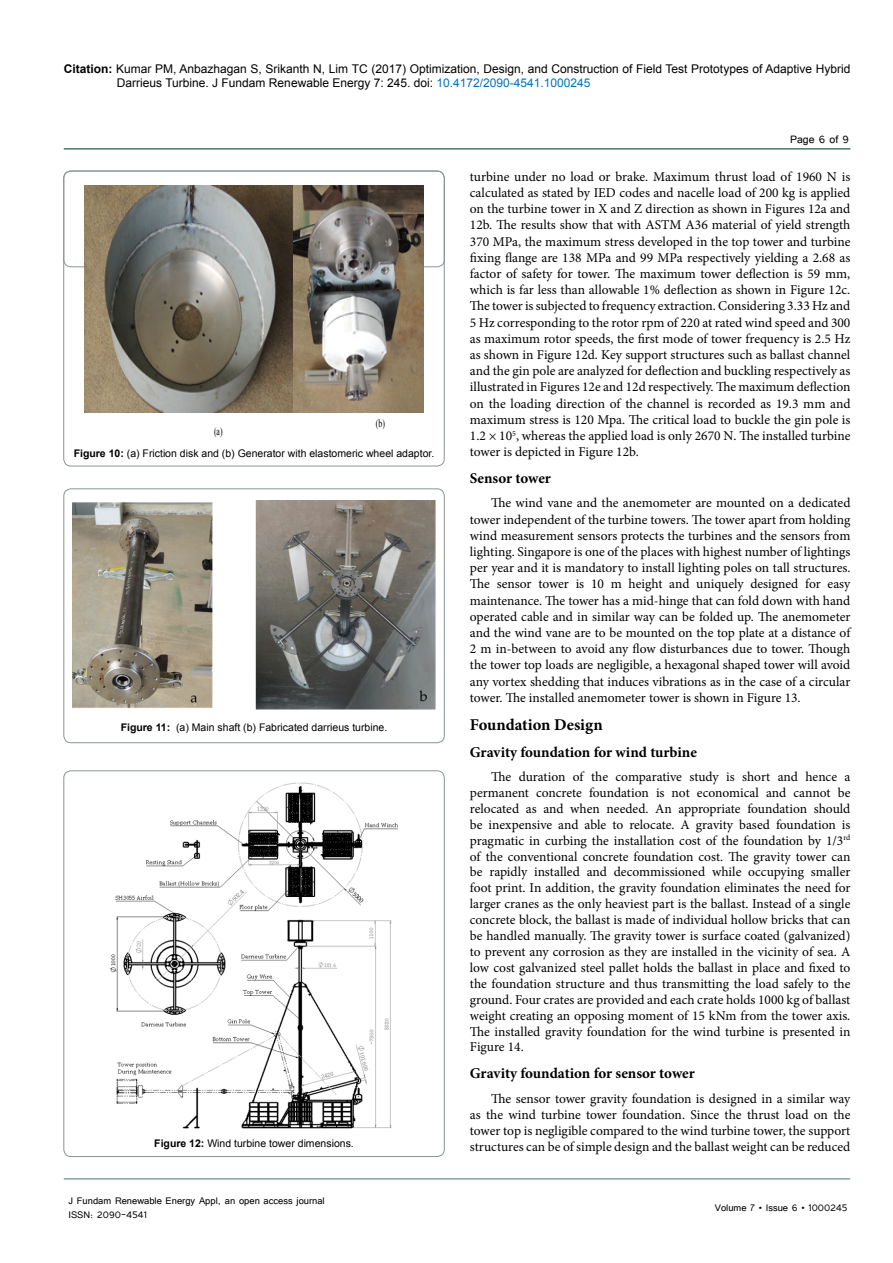
<style>
.page{position:relative;width:893px;height:1263px;background:#fff}
.page>*{position:absolute;margin:0;border:0;box-sizing:border-box;transform-origin:0 0}
.t1{font:700 16.5px "Minion Pro";color:#000}
.t2{font:700 15px "Minion Pro";letter-spacing:-.005em;color:#000}
.t3{font:13.5px/16.2px "Minion Pro";color:#000;text-align:justify}
.t4{font:13.5px "Tunga";color:#000}
.t5{font:12px/14.4px "Arial";color:#000}
.t6{font:12px/14.4px "Tunga";color:#000}
.t7{font:11.1px "Times New Roman";color:#000;scale:.7 1}
.t8{font:10.5px "Arial";color:#000}
.s1{font-weight:700}
.s2{color:#0072bc}
</style>
<div class="page">
<hr style="left:64px;top:148px;width:786px;height:2px;background:#457a73">
<hr style="left:64px;top:1179px;width:786px;height:1px;background:#457a73">
<img style="left:72px;top:500px;width:364px;height:210px">
<div style="left:64px;top:489px;width:380px;height:254px;border:1px solid #8b9395;border-radius:7px"></div>
<img style="left:110px;top:782px;width:288px;height:347px">
<div style="left:64px;top:771px;width:380px;height:385px;border:1px solid #8b9395;border-radius:7px"></div>
<img style="left:84px;top:186px;width:340px;height:226px">
<div style="left:64px;top:171px;width:380px;height:295px;border:1px solid #8b9395;border-radius:7px"></div>
<p class="t5" style="left:117px;top:61px;width:735px;text-indent:-53px"><span class="s1">Citation:</span> Kumar PM, Anbazhagan S, Srikanth N, Lim TC (2017) Optimization, Design, and Construction of Field Test Prototypes of Adaptive Hybrid<br>Darrieus Turbine. J Fundam Renewable Energy 7: 245. doi: <span class="s2">10.4172/2090-4541.1000245</span></p>
<p class="t7" style="left:376px;top:415px;width:14px">(b)</p>
<p class="t8" style="left:74px;top:446px;width:362px"><span class="s1">Figure 10:</span> (a) Friction disk and (b) Generator with elastomeric wheel adaptor.</p>
<p class="t7" style="left:214px;top:424px;width:14px">(a)</p>
<p class="t8" style="left:121px;top:720px;width:268px"><span class="s1">Figure 11:</span> (a) Main shaft (b) Fabricated darrieus turbine.</p>
<p class="t8" style="left:154px;top:1136px;width:201px"><span class="s1">Figure 12:</span> Wind turbine tower dimensions.</p>
<p class="t6" style="left:68px;top:1192px;width:258px">J Fundam Renewable Energy Appl, an open access journal<br>ISSN: 2090-4541</p>
<p class="t4" style="left:790px;top:131px;width:60px">Page 6 of 9</p>
<p class="t3" style="left:470px;top:168px;width:382px">turbine under no load or brake. Maximum thrust load of 1960 N is calculated as stated by IED codes and nacelle load of 200 kg is applied on the turbine tower in X and Z direction as shown in Figures 12a and 12b. The results show that with ASTM A36 material of yield strength 370 MPa, the maximum stress developed in the top tower and turbine fixing flange are 138 MPa and 99 MPa respectively yielding a 2.68 as factor of safety for tower. The maximum tower deflection is 59 mm, which is far less than allowable 1% deflection as shown in Figure 12c.<br>The tower is subjected to frequency extraction. Considering 3.33 Hz and 5 Hz corresponding to the rotor rpm of 220 at rated wind speed and 300 as maximum rotor speeds, the first mode of tower frequency is 2.5 Hz as shown in Figure 12d. Key support structures such as ballast channel and the gin pole are analyzed for deflection and buckling respectively as illustrated in Figures 12e and 12d respectively. The maximum deflection on the loading direction of the channel is recorded as 19.3 mm and maximum stress is 120 Mpa. The critical load to buckle the gin pole is 1.2 × 10<sup>5</sup>, whereas the applied load is only 2670 N. The installed turbine tower is depicted in Figure 12b.</p>
<p class="t2" style="left:470px;top:467px;width:83px">Sensor tower</p>
<p class="t3" style="left:470px;top:495px;width:382px;text-indent:21px">The wind vane and the anemometer are mounted on a dedicated tower independent of the turbine towers. The tower apart from holding wind measurement sensors protects the turbines and the sensors from lighting. Singapore is one of the places with highest number of lightings per year and it is mandatory to install lighting poles on tall structures.<br>The sensor tower is 10 m height and uniquely designed for easy maintenance. The tower has a mid-hinge that can fold down with hand operated cable and in similar way can be folded up. The anemometer and the wind vane are to be mounted on the top plate at a distance of 2 m in-between to avoid any flow disturbances due to tower. Though the tower top loads are negligible, a hexagonal shaped tower will avoid any vortex shedding that induces vibrations as in the case of a circular tower. The installed anemometer tower is shown in Figure 13.</p>
<p class="t1" style="left:470px;top:713px;width:134px">Foundation Design</p>
<p class="t2" style="left:470px;top:741px;width:229px">Gravity foundation for wind turbine</p>
<p class="t3" style="left:470px;top:769px;width:382px;text-indent:21px">The duration of the comparative study is short and hence a permanent concrete foundation is not economical and cannot be relocated as and when needed. An appropriate foundation should be inexpensive and able to relocate. A gravity based foundation is pragmatic in curbing the installation cost of the foundation by 1/3<sup>rd </sup>of the conventional concrete foundation cost. The gravity tower can be rapidly installed and decommissioned while occupying smaller foot print. In addition, the gravity foundation eliminates the need for larger cranes as the only heaviest part is the ballast. Instead of a single concrete block, the ballast is made of individual hollow bricks that can be handled manually. The gravity tower is surface coated (galvanized) to prevent any corrosion as they are installed in the vicinity of sea. A low cost galvanized steel pallet holds the ballast in place and fixed to the foundation structure and thus transmitting the load safely to the ground. Four crates are provided and each crate holds 1000 kg of ballast weight creating an opposing moment of 15 kNm from the tower axis.<br>The installed gravity foundation for the wind turbine is presented in Figure 14.</p>
<p class="t2" style="left:470px;top:1062px;width:226px">Gravity foundation for sensor tower</p>
<p class="t3" style="left:470px;top:1090px;width:382px;text-indent:21px">The sensor tower gravity foundation is designed in a similar way as the wind turbine tower foundation. Since the thrust load on the tower top is negligible compared to the wind turbine tower, the support structures can be of simple design and the ballast weight can be reduced</p>
<p class="t6" style="left:715px;top:1199px;width:134px">Volume 7 • Issue 6 • 1000245</p>
</div>
